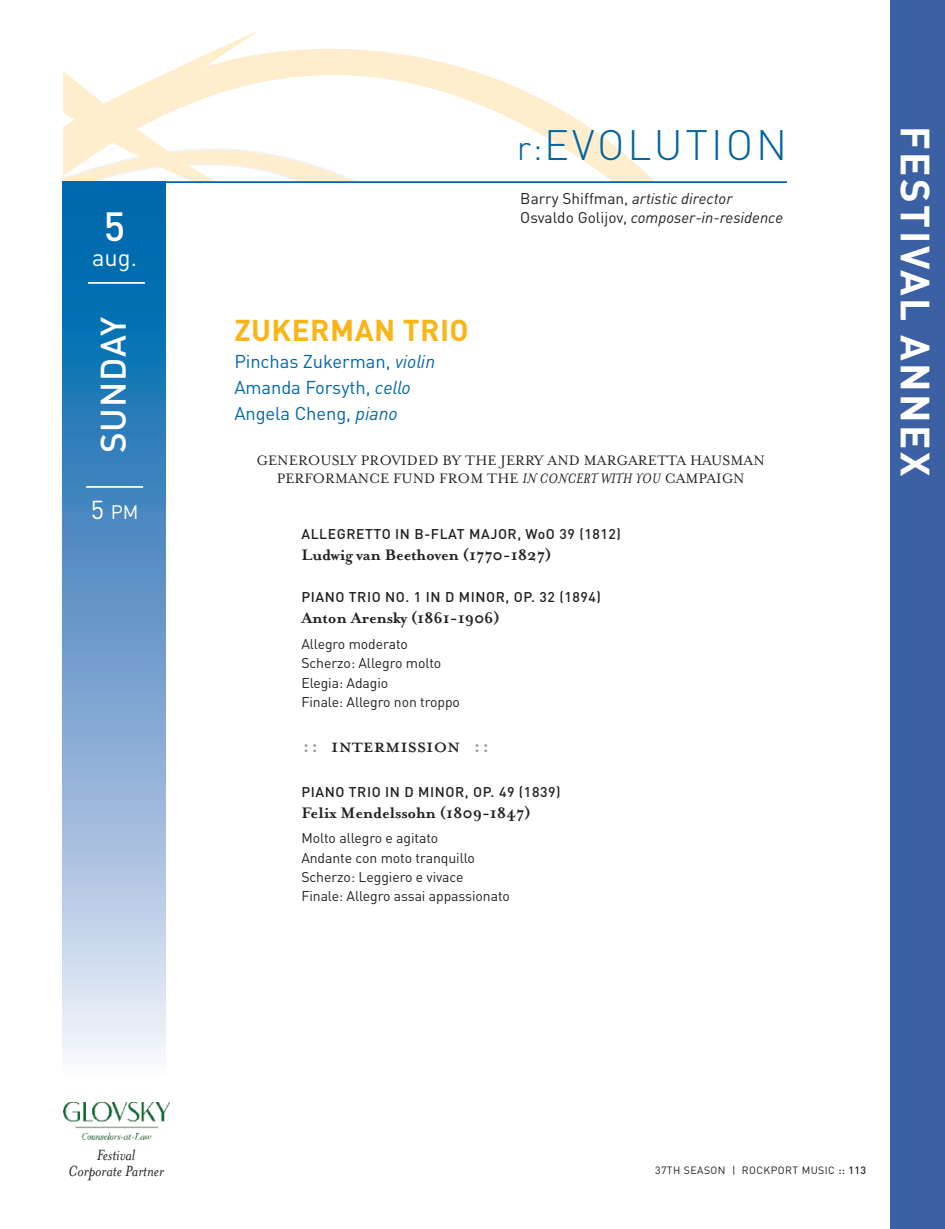
<style>
.page{position:relative;width:945px;height:1229px;background:#fff}
.page>*{position:absolute;margin:0;border:0;box-sizing:border-box;transform-origin:0 0}
.t1{font:300 42px "DINOT";letter-spacing:.07em;color:#00649e}
.t2{font:700 40.25px "DINOT";letter-spacing:.06em;color:#fff}
.t3{font:500 40.25px "DINOT";color:#fff}
.t4{font:500 35px "DINOT";letter-spacing:.025em;color:#fff}
.t5{font:700 29.75px "DINOT";letter-spacing:.015em;color:#fbb416}
.t6{font:28px "Mrs Eaves Petite Caps";letter-spacing:-.02em;color:#231f20}
.t7{font:23.62px "DINOT";color:#fff}
.t8{font:19.25px "DINOT";color:#fff}
.t9{font:18.38px/26.2px "DINOT";letter-spacing:-.005em;color:#0067ab}
.t10{font:700 17.5px "Mrs Eaves";letter-spacing:-.005em;color:#231f20}
.t11{font:italic 16.97px/15.4px "Mrs Eaves";color:#231f20;text-align:center}
.t12{font:15.75px/17.5px "Mrs Eaves Roman";letter-spacing:.005em;color:#231f20;text-align:center}
.t13{font:italic 15.4px/19.2px "DINOT";color:#231f20}
.t14{font:14px/19.2px "DINOT";letter-spacing:-.005em;color:#231f20}
.t15{font:500 14px "DINOT";letter-spacing:.04em;color:#231f20}
.t16{font:10.5px "DINOT";letter-spacing:.04em;color:#231f20}
.s1{font-size:25.72px}
.s2{font-size:35px}
.s3{font-style:normal}
.s4{font-style:italic}
.s5{font-family:"Mrs Eaves";font-style:italic}
.s6{color:#939598}
.s7{font-weight:500}
</style>
<div class="page">
<div style="left:890px;top:0;width:55px;height:1228px;background:#3b61a4"></div>
<svg style="left:63px;top:30px;width:591px;height:155px"></svg>
<svg style="left:63px;top:181px;width:103px;height:878px;background:#689ecc"></svg>
<hr style="left:161px;top:181px;width:626px;height:2px;background:#0067ab">
<div style="left:202px;top:184px;width:585px;height:75px;background:#fff"></div>
<hr style="left:86px;top:486px;width:57px;height:2px;background:#fff">
<hr style="left:88px;top:282px;width:57px;height:2px;background:#fff">
<img style="left:63px;top:1102px;width:106px;height:37px">
<h2 class="t3" style="left:104px;top:213px;width:23px">5</h2>
<h3 class="t7" style="left:92px;top:249px;width:47px">aug.</h3>
<h3 class="t4" style="left:101px;top:453px;width:138px;rotate:-90deg">SUNDAY</h3>
<h3 class="t8" style="left:91px;top:505px;width:49px"><span class="s1">5</span> PM</h3>
<h1 class="t1" style="left:517px;top:130px;width:272px"><span class="s2">r:</span>EVOLUTION</h1>
<p class="t13" style="left:520px;top:190px;width:264px"><span class="s3">Barry Shiffman,</span> artistic director<br><span class="s3">Osvaldo Golijov,</span> composer-in-residence</p>
<h3 class="t5" style="left:235px;top:320px;width:236px">ZUKERMAN TRIO</h3>
<h3 class="t9" style="left:234px;top:350px;width:202px">Pinchas Zukerman, <span class="s4">violin<br></span>Amanda Forsyth, <span class="s4">cello<br></span>Angela Cheng, <span class="s4">piano</span></h3>
<p class="t12" style="left:257px;top:451px;width:510px">GENEROUSLY PROVIDED BY THE JERRY AND MARGARETTA HAUSMAN<br>PERFORMANCE FUND FROM THE <span class="s5">IN CONCERT WITH YOU</span> CAMPAIGN</p>
<p class="t15" style="left:301px;top:529px;width:321px">ALLEGRETTO IN B-FLAT MAJOR, WoO 39 (1812)</p>
<p class="t10" style="left:301px;top:544px;width:252px">Ludwig van Beethoven (1770-1827)</p>
<p class="t15" style="left:301px;top:592px;width:301px">PIANO TRIO NO. 1 IN D MINOR, OP. 32 (1894)</p>
<p class="t10" style="left:301px;top:607px;width:200px">Anton Arensky (1861-1906)</p>
<p class="t14" style="left:301px;top:636px;width:160px">Allegro moderato<br>Scherzo: Allegro molto<br>Elegia: Adagio<br>Finale: Allegro non troppo</p>
<h3 class="t6" style="left:301px;top:726px;width:191px"><span class="s6">::</span> intermission <span class="s6">::</span></h3>
<p class="t15" style="left:301px;top:786px;width:261px">PIANO TRIO IN D MINOR, OP. 49 (1839)</p>
<p class="t10" style="left:301px;top:801px;width:231px">Felix Mendelssohn (1809-1847)</p>
<p class="t14" style="left:301px;top:830px;width:210px">Molto allegro e agitato<br>Andante con moto tranquillo<br>Scherzo: Leggiero e vivace<br>Finale: Allegro assai appassionato</p>
<h2 class="t2" style="left:929px;top:126px;width:351px;rotate:90deg">FESTIVAL ANNEX</h2>
<p class="t11" style="left:68px;top:1146px;width:97px">Festival<br>Corporate Partner</p>
<p class="t16" style="left:655px;top:1166px;width:213px">37TH SEASON | ROCKPORT MUSIC <span class="s7">:: 113</span></p>
</div>
